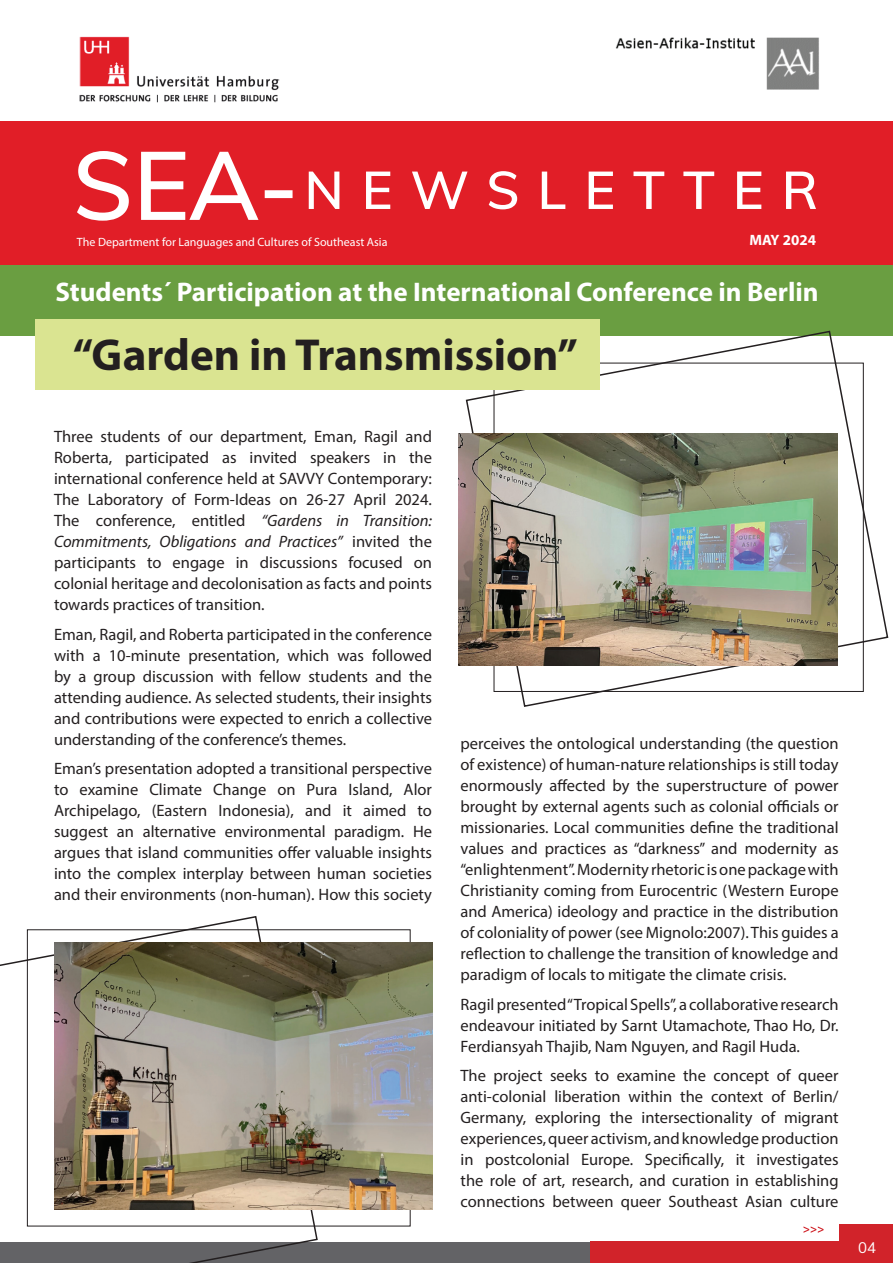
<style>
.page{position:relative;width:893px;height:1263px;background:#fff}
.page>*{position:absolute;margin:0;border:0;box-sizing:border-box;transform-origin:0 0}
.t1{font:700 45px "Myriad Pro";color:#231f20}
.t2{font:700 27px "Myriad Pro";color:#fff}
.t3{font:16.5px/21px "Myriad Pro";color:#231f20;text-align:justify}
.t4{font:700 15px "Myriad Pro";color:#fff}
.t5{font:15px "Muli";color:#fff}
.t6{font:12px "Myriad Pro";color:#fff}
.s1{font-style:italic}
</style>
<div class="page">
<img style="left:79px;top:36px;width:201px;height:67px">
<div style="left:0;top:121px;width:893px;height:144px;background:#e11e27"></div>
<svg style="left:309px;top:171px;width:507px;height:38px"></svg>
<svg style="left:77px;top:151px;width:216px;height:70px"></svg>
<img style="left:615px;top:37px;width:204px;height:53px">
<div style="left:0;top:1242px;width:590px;height:21px;background:#636366"></div>
<div style="left:590px;top:1242px;width:303px;height:21px;background:#d1232a"></div>
<div style="left:0;top:265px;width:893px;height:70px;background:#6a9e41"></div>
<svg style="left:465px;top:330px;width:424px;height:377px"></svg>
<svg style="left:0;top:916px;width:319px;height:347px"></svg>
<div style="left:35px;top:319px;width:565px;height:70px;background:#dae491"></div>
<div style="left:840px;top:1225px;width:53px;height:38px;background:#d1232a"></div>
<img style="left:54px;top:943px;width:378px;height:266px">
<img style="left:459px;top:434px;width:378px;height:232px">
<svg style="left:803px;top:1226px;width:21px;height:7px"></svg>
<p class="t6" style="left:77px;top:235px;width:312px">The Department for Languages and Cultures of Southeast Asia</p>
<p class="t4" style="left:750px;top:231px;width:68px">MAY 2024</p>
<h2 class="t2" style="left:55px;top:275px;width:765px">Students´ Participation at the International Conference in Berlin</h2>
<h1 class="t1" style="left:73px;top:326px;width:506px">“Garden in Transmission”</h1>
<p class="t3" style="left:54px;top:426px;width:380px">Three students of our department, Eman, Ragil and Roberta, participated as invited speakers in the international conference held at SAVVY Contemporary:<br>The Laboratory of Form-Ideas on 26-27 April 2024.<br>The conference, entitled <span class="s1">“Gardens in Transition:<br>Commitments, Obligations and Practices”</span> invited the participants to engage in discussions focused on colonial heritage and decolonisation as facts and points towards practices of transition.</p>
<p class="t3" style="left:54px;top:623px;width:380px">Eman, Ragil, and Roberta participated in the conference with a 10-minute presentation, which was followed by a group discussion with fellow students and the attending audience. As selected students, their insights and contributions were expected to enrich a collective understanding of the conference’s themes.</p>
<p class="t3" style="left:54px;top:758px;width:380px">Eman’s presentation adopted a transitional perspective to examine Climate Change on Pura Island, Alor Archipelago, (Eastern Indonesia), and it aimed to suggest an alternative environmental paradigm. He argues that island communities offer valuable insights into the complex interplay between human societies and their environments (non-human). How this society</p>
<p class="t3" style="left:460px;top:733px;width:380px">perceives the ontological understanding (the question of existence) of human-nature relationships is still today enormously affected by the superstructure of power brought by external agents such as colonial officials or missionaries. Local communities define the traditional values and practices as “darkness” and modernity as “enlightenment”. Modernity rhetoric is one package with Christianity coming from Eurocentric (Western Europe and America) ideology and practice in the distribution of coloniality of power (see Mignolo:2007). This guides a reflection to challenge the transition of knowledge and paradigm of locals to mitigate the climate crisis.</p>
<p class="t3" style="left:460px;top:993px;width:380px">Ragil presented “Tropical Spells”, a collaborative research endeavour initiated by Sarnt Utamachote, Thao Ho, Dr.<br>Ferdiansyah Thajib, Nam Nguyen, and Ragil Huda.</p>
<p class="t3" style="left:460px;top:1065px;width:380px">The project seeks to examine the concept of queer anti-colonial liberation within the context of Berlin/ Germany, exploring the intersectionality of migrant experiences, queer activism, and knowledge production in postcolonial Europe. Specifically, it investigates the role of art, research, and curation in establishing connections between queer Southeast Asian culture</p>
<p class="t5" style="left:858px;top:1236px;width:19px">04</p>
</div>
